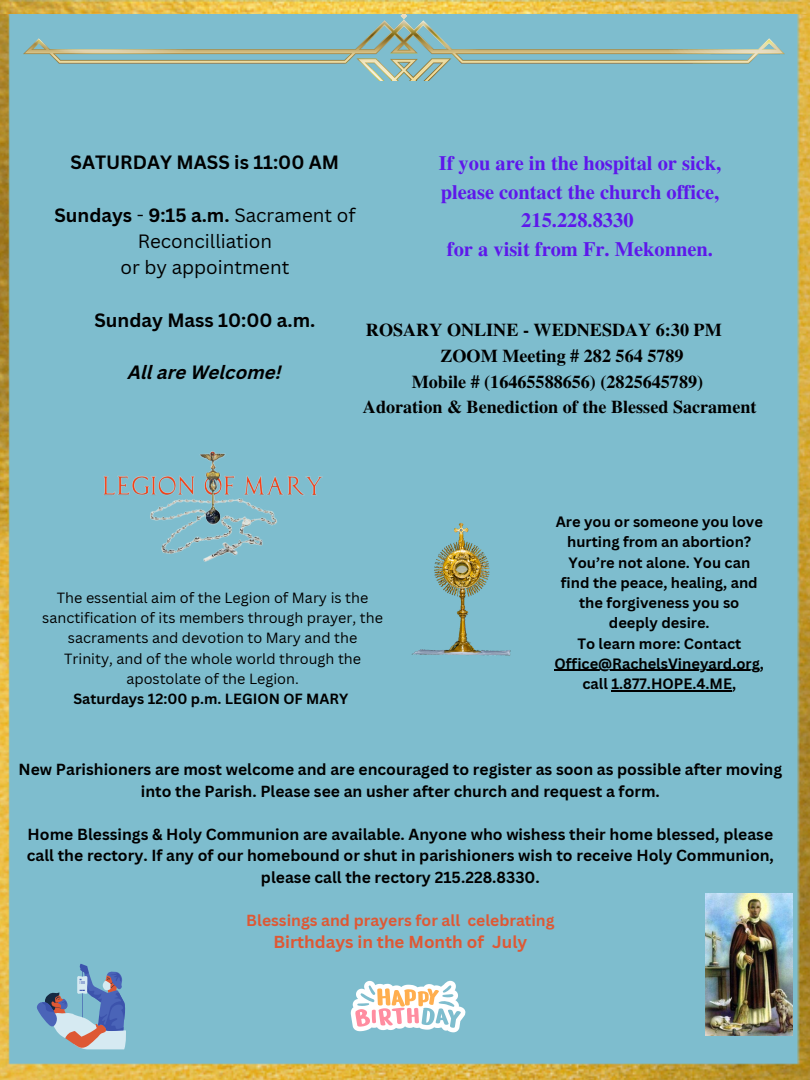
<style>
.page{position:relative;width:810px;height:1080px;background:#fff}
.page>*{position:absolute;margin:0;border:0;box-sizing:border-box;transform-origin:0 0}
.t1{font:700 20.44px/28.9px "Te X Gyre Termes";color:#5e17eb;text-align:center}
.t2{font:18.75px/26.2px "Canva Sans";color:#000;text-align:center}
.t3{font:700 18.75px "Canva Sans";color:#000}
.t4{font:italic 700 18.75px "Canva Sans";color:#000}
.t5{font:700 18.12px "Te X Gyre Termes";color:#000}
.t6{font:700 16.88px "Canva Sans";color:#de5834}
.t7{font:700 15.62px/21.6px "Canva Sans";color:#000;text-align:center}
.t8{font:700 15.62px "Canva Sans";color:#de5834}
.t9{font:700 14.62px/20.2px "Canva Sans";color:#000;text-align:center}
.t10{font:14.38px/20.1px "Canva Sans";color:#000;text-align:center}
.t11{font:700 14.38px "Canva Sans";color:#000}
.s1{font-weight:700}
</style>
<div class="page">
<img style="left:0;top:13px;width:810px;height:1067px">
<img style="left:0;top:0;width:810px;height:13px">
<hr style="left:555px;top:670px;width:205px;height:1px;background:#000">
<hr style="left:611px;top:690px;width:121px;height:1px;background:#000">
<h1 class="t3" style="left:71px;top:149px;width:270px">SATURDAY MASS is 11:00 AM</h1>
<h1 class="t2" style="left:54px;top:201px;width:303px"><span class="s1">Sundays</span> - <span class="s1">9:15 a.m.</span> Sacrament of<br>Reconcilliation<br>or by appointment</h1>
<h1 class="t3" style="left:94px;top:306px;width:222px">Sunday Mass 10:00 a.m.</h1>
<h3 class="t4" style="left:128px;top:365px;width:155px">All are Welcome!</h3>
<h4 class="t1" style="left:439px;top:147px;width:284px">If you are in the hospital or sick, please contact the church office,<br>215.228.8330<br>for a visit from Fr. Mekonnen.</h4>
<h4 class="t5" style="left:366px;top:316px;width:357px">ROSARY ONLINE - WEDNESDAY 6:30 PM</h4>
<h4 class="t5" style="left:440px;top:342px;width:245px">ZOOM Meeting # 282 564 5789</h4>
<h4 class="t5" style="left:412px;top:367px;width:293px">Mobile # (16465588656) (2825645789)</h4>
<h4 class="t5" style="left:363px;top:393px;width:395px">Adoration &amp; Benediction of the Blessed Sacrament</h4>
<p class="t10" style="left:42px;top:587px;width:342px">The essential aim of the Legion of Mary is the sanctification of its members through prayer, the sacraments and devotion to Mary and the Trinity, and of the whole world through the apostolate of the Legion.</p>
<p class="t11" style="left:73px;top:689px;width:276px">Saturdays 12:00 p.m. LEGION OF MARY</p>
<h4 class="t9" style="left:556px;top:511px;width:209px">Are you or someone you love hurting from an abortion?<br>You’re not alone. You can find the peace, healing, and the forgiveness you so deeply desire.<br>To learn more: Contact</h4>
<p class="t9" style="left:555px;top:653px;width:211px">Office@RachelsVineyard.org, call 1.877.HOPE.4.ME,</p>
<p class="t7" style="left:19px;top:758px;width:765px">New Parishioners are most welcome and are encouraged to register as soon as possible after moving into the Parish. Please see an usher after church and request a form.</p>
<p class="t7" style="left:27px;top:823px;width:749px">Home Blessings &amp; Holy Communion are available. Anyone who wishess their home blessed, please call the rectory. If any of our homebound or shut in parishioners wish to receive Holy Communion, please call the rectory 215.228.8330.</p>
<h4 class="t8" style="left:246px;top:909px;width:310px">Blessings and prayers for all celebrating</h4>
<h4 class="t6" style="left:273px;top:930px;width:255px">Birthdays in the Month of July</h4>
</div>
